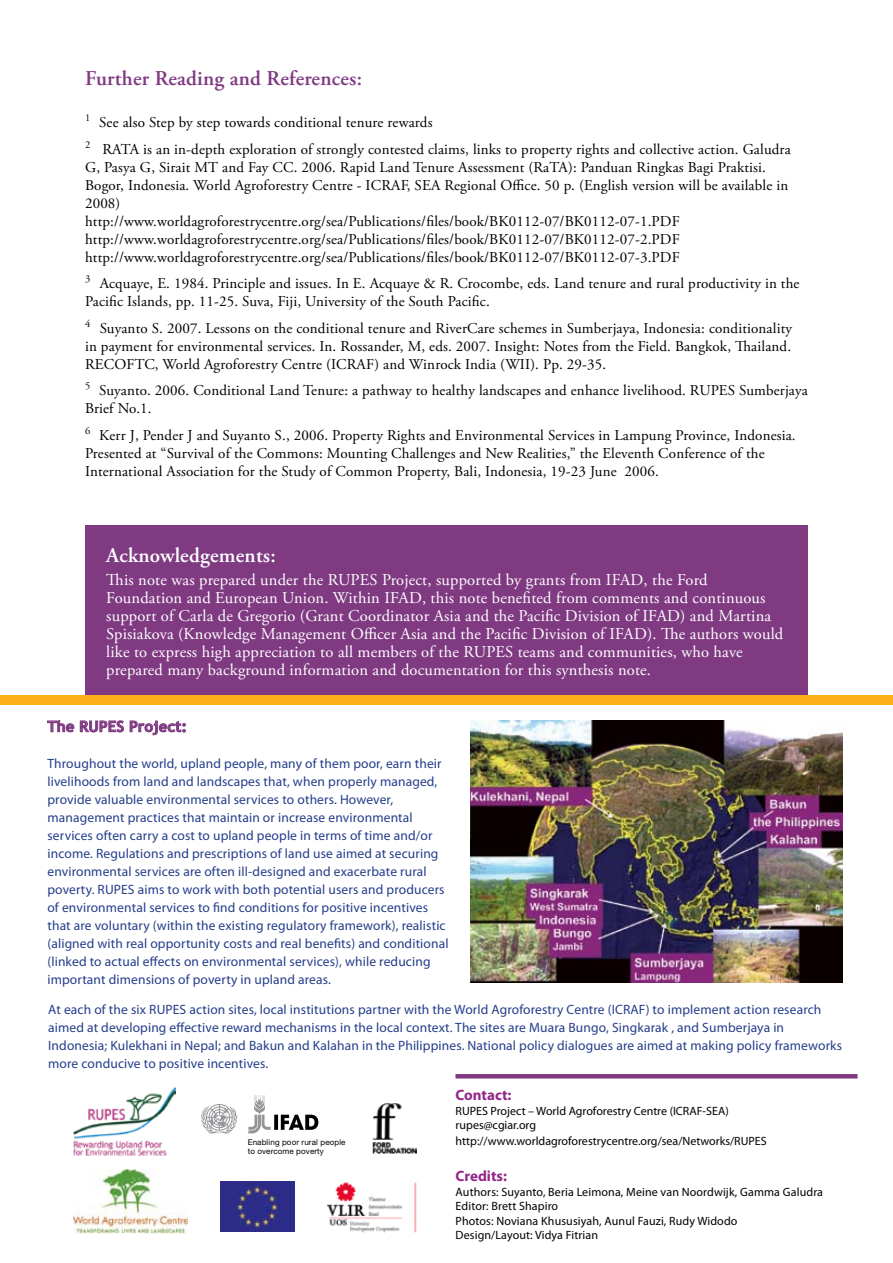
<style>
.page{position:relative;width:893px;height:1263px;background:#fff}
.page>*{position:absolute;margin:0;border:0;box-sizing:border-box;transform-origin:0 0}
.t1{font:600 21px "Adobe Garamond Pro";color:#7f3a82}
.t2{font:600 21px "Adobe Garamond Pro";letter-spacing:.005em;color:#fff}
.t3{font:16.5px/18px "Adobe Garamond Pro";letter-spacing:.01em;color:#fff}
.t4{font:15px/18px "Adobe Garamond Pro";letter-spacing:.01em;color:#000}
.t5{font:700 15px "Myriad Pro";color:#922789}
.t6{font:700 15px "Trebuchet MS";letter-spacing:.01em;color:#7f3a82}
.t7{font:13.5px/18px "Myriad Pro";letter-spacing:.01em;color:#243e8b}
.t8{font:12px/14.4px "Myriad Pro";letter-spacing:.005em;color:#000}
.t9{font:8.1px/8.9px "Helvetica Neue";letter-spacing:.015em;color:#000}
</style>
<div class="page">
<div style="left:85px;top:526px;width:723px;height:170px;background:#7f3a82"></div>
<div style="left:0;top:696px;width:893px;height:8px;background:#fcaf17"></div>
<hr style="left:455px;top:1074px;width:402px;height:4px;background:#7f3a82">
<img style="left:471px;top:720px;width:371px;height:263px">
<svg style="left:47px;top:720px;width:139px;height:15px"></svg>
<img style="left:73px;top:1170px;width:114px;height:64px">
<img style="left:73px;top:1088px;width:102px;height:68px">
<img style="left:220px;top:1181px;width:75px;height:51px">
<img style="left:373px;top:1103px;width:43px;height:51px">
<svg style="left:201px;top:1104px;width:37px;height:30px"></svg>
<svg style="left:248px;top:1095px;width:70px;height:38px"></svg>
<img style="left:327px;top:1182px;width:90px;height:51px">
<h1 class="t1" style="left:85px;top:66px;width:278px">Further Reading and References:</h1>
<p class="t4" style="left:85px;top:110px;width:707px;line-height:26.5px"><sup>1</sup> See also Step by step towards conditional tenure rewards<br><sup>2</sup> RATA is an in-depth exploration of strongly contested claims, links to property rights and collective action. Galudra</p>
<p class="t4" style="left:85px;top:158px;width:705px">G, Pasya G, Sirait MT and Fay CC. 2006. Rapid Land Tenure Assessment (RaTA): Panduan Ringkas Bagi Praktisi.<br>Bogor, Indonesia. World Agroforestry Centre - ICRAF, SEA Regional Office. 50 p. (English version will be available in 2008)<br>http://www.worldagroforestrycentre.org/sea/Publications/files/book/BK0112-07/BK0112-07-1.PDF http://www.worldagroforestrycentre.org/sea/Publications/files/book/BK0112-07/BK0112-07-2.PDF http://www.worldagroforestrycentre.org/sea/Publications/files/book/BK0112-07/BK0112-07-3.PDF</p>
<p class="t4" style="left:85px;top:275px;width:716px"><sup>3</sup> Acquaye, E. 1984. Principle and issues. In E. Acquaye &amp; R. Crocombe, eds. Land tenure and rural productivity in the<br>Pacific Islands, pp. 11-25. Suva, Fiji, University of the South Pacific.</p>
<p class="t4" style="left:85px;top:319px;width:708px;text-align:justify"><sup>4</sup> Suyanto S. 2007. Lessons on the conditional tenure and RiverCare schemes in Sumberjaya, Indonesia: conditionality in payment for environmental services. In. Rossander, M, eds. 2007. Insight: Notes from the Field. Bangkok, Thailand.<br>RECOFTC, World Agroforestry Centre (ICRAF) and Winrock India (WII). Pp. 29-35.</p>
<p class="t4" style="left:85px;top:382px;width:724px"><sup>5</sup> Suyanto. 2006. Conditional Land Tenure: a pathway to healthy landscapes and enhance livelihood. RUPES Sumberjaya<br>Brief No.1.</p>
<p class="t4" style="left:85px;top:426px;width:712px"><sup>6</sup> Kerr J, Pender J and Suyanto S., 2006. Property Rights and Environmental Services in Lampung Province, Indonesia.<br>Presented at “Survival of the Commons: Mounting Challenges and New Realities,” the Eleventh Conference of the<br>International Association for the Study of Common Property, Bali, Indonesia, 19-23 June 2006.</p>
<h1 class="t2" style="left:106px;top:544px;width:171px">Acknowledgements:</h1>
<p class="t3" style="left:106px;top:571px;width:678px">This note was prepared under the RUPES Project, supported by grants from IFAD, the Ford Foundation and European Union. Within IFAD, this note benefited from comments and continuous support of Carla de Gregorio (Grant Coordinator Asia and the Pacific Division of IFAD) and Martina Spisiakova (Knowledge Management Officer Asia and the Pacific Division of IFAD). The authors would like to express high appreciation to all members of the RUPES teams and communities, who have prepared many background information and documentation for this synthesis note.</p>
<p class="t6" style="left:47px;top:717px;width:141px">The RUPES Project:</p>
<p class="t7" style="left:47px;top:754px;width:403px">Throughout the world, upland people, many of them poor, earn their livelihoods from land and landscapes that, when properly managed, provide valuable environmental services to others. However, management practices that maintain or increase environmental services often carry a cost to upland people in terms of time and/or income. Regulations and prescriptions of land use aimed at securing environmental services are often ill-designed and exacerbate rural poverty. RUPES aims to work with both potential users and producers of environmental services to find conditions for positive incentives that are voluntary (within the existing regulatory framework), realistic (aligned with real opportunity costs and real benefits) and conditional (linked to actual effects on environmental services), while reducing important dimensions of poverty in upland areas.</p>
<p class="t7" style="left:48px;top:1000px;width:795px">At each of the six RUPES action sites, local institutions partner with the World Agroforestry Centre (ICRAF) to implement action research aimed at developing effective reward mechanisms in the local context. The sites are Muara Bungo, Singkarak , and Sumberjaya in Indonesia; Kulekhani in Nepal; and Bakun and Kalahan in the Philippines. National policy dialogues are aimed at making policy frameworks more conducive to positive incentives.</p>
<p class="t9" style="left:248px;top:1138px;width:99px">Enabling poor rural people to overcome poverty</p>
<p class="t5" style="left:456px;top:1085px;width:57px">Contact:</p>
<p class="t8" style="left:456px;top:1103px;width:275px">RUPES Project – World Agroforestry Centre (ICRAF-SEA) rupes@cgiar.org</p>
<p class="t8" style="left:456px;top:1134px;width:312px">http://www.worldagroforestrycentre.org/sea/Networks/RUPES</p>
<p class="t5" style="left:456px;top:1166px;width:53px">Credits:</p>
<p class="t8" style="left:456px;top:1184px;width:369px">Authors: Suyanto, Beria Leimona, Meine van Noordwijk, Gamma Galudra Editor: Brett Shapiro<br>Photos: Noviana Khususiyah, Aunul Fauzi, Rudy Widodo<br>Design/Layout: Vidya Fitrian</p>
</div>
